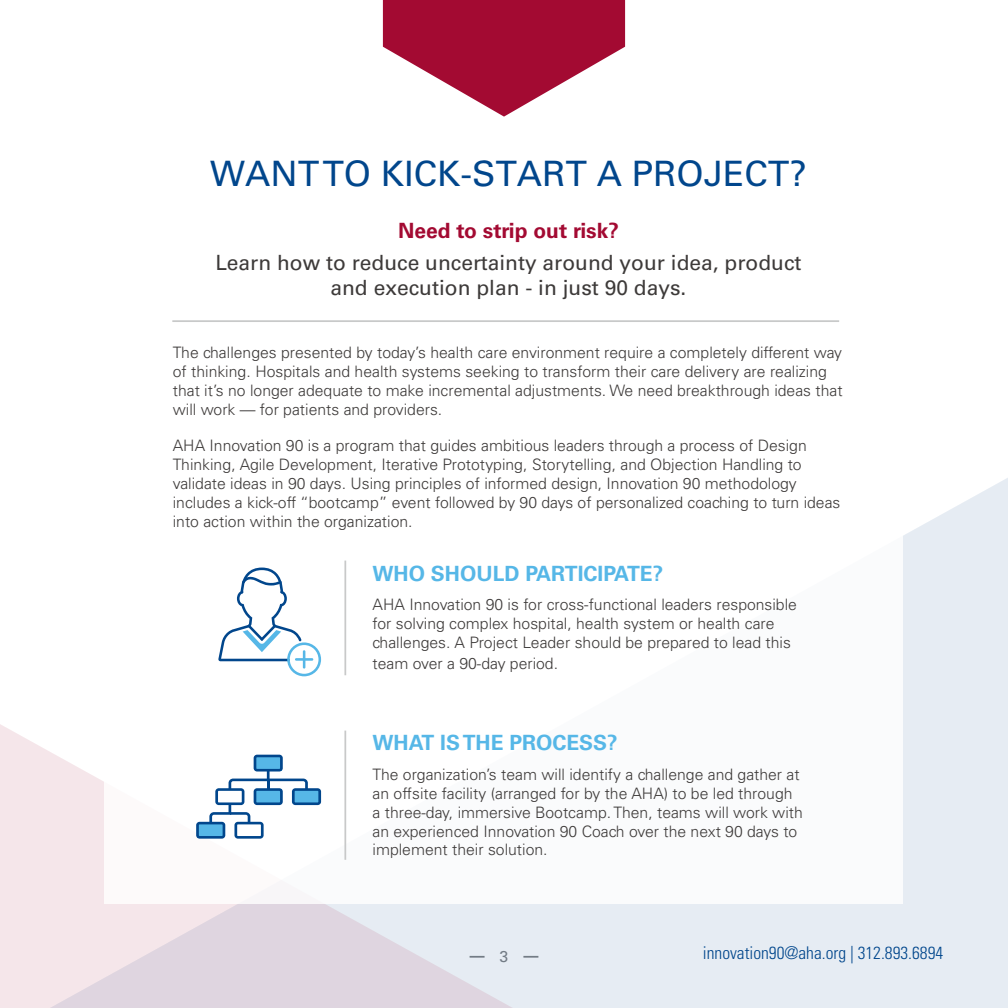
<style>
.page{position:relative;width:1008px;height:1008px;background:#fff}
.page>*{position:absolute;margin:0;border:0;box-sizing:border-box;transform-origin:0 0}
.t1{font:35px "Univers LT Std";color:#01468c}
.t2{font:21px/25.2px "Univers LT Std";color:#3d3a39;text-align:center}
.t3{font:700 21px "Univers LT Std";color:#56b7e7}
.t4{font:700 21px "Univers LT Std";color:#a30a32}
.t5{font:300 condensed 17.5px "Univers LT Std";color:#01468c}
.t6{font:300 15.75px/18.9px "Univers LT Std";color:#3d3a39}
.t7{font:15.75px "Univers LT Std";color:#808285}
</style>
<div class="page">
<div style="left:570px;top:478px;width:438px;height:530px;background:#e6ecf3"></div>
<svg style="left:0;top:724px;width:570px;height:284px;background:#eae2e9"></svg>
<div style="left:105px;top:105px;width:798px;height:798px;background:#fff"></div>
<hr style="left:172px;top:320px;width:667px;height:2px;background:#c8c9c9">
<hr style="left:344px;top:561px;width:2px;height:114px;background:#c8c9c9">
<svg style="left:218px;top:568px;width:103px;height:108px"></svg>
<hr style="left:344px;top:731px;width:2px;height:129px;background:#c8c9c9">
<svg style="left:196px;top:755px;width:125px;height:84px"></svg>
<svg style="left:383px;top:0;width:242px;height:117px"></svg>
<h1 class="t1" style="left:210px;top:153px;width:598px">WANT TO KICK-START A PROJECT?</h1>
<h2 class="t4" style="left:398px;top:219px;width:222px">Need to strip out risk?</h2>
<h2 class="t2" style="left:215px;top:250px;width:588px">Learn how to reduce uncertainty around your idea, product and execution plan - in just 90 days.</h2>
<p class="t6" style="left:173px;top:343px;width:671px">The challenges presented by today’s health care environment require a completely different way of thinking. Hospitals and health systems seeking to transform their care delivery are realizing that it’s no longer adequate to make incremental adjustments. We need breakthrough ideas that will work — for patients and providers.</p>
<p class="t6" style="left:173px;top:436px;width:669px">AHA Innovation 90 is a program that guides ambitious leaders through a process of Design Thinking, Agile Development, Iterative Prototyping, Storytelling, and Objection Handling to validate ideas in 90 days. Using principles of informed design, Innovation 90 methodology includes a kick-off “bootcamp” event followed by 90 days of personalized coaching to turn ideas into action within the organization.</p>
<h2 class="t3" style="left:373px;top:561px;width:292px">WHO SHOULD PARTICIPATE?</h2>
<p class="t6" style="left:373px;top:595px;width:426px">AHA Innovation 90 is for cross-functional leaders responsible for solving complex hospital, health system or health care challenges. A Project Leader should be prepared to lead this</p>
<p class="t6" style="left:373px;top:654px;width:187px">team over a 90-day period.</p>
<h2 class="t3" style="left:373px;top:731px;width:247px">WHAT IS THE PROCESS?</h2>
<p class="t6" style="left:373px;top:765px;width:432px">The organization’s team will identify a challenge and gather at an offsite facility (arranged for by the AHA) to be led through a three-day, immersive Bootcamp. Then, teams will work with an experienced Innovation 90 Coach over the next 90 days to implement their solution.</p>
<p class="t7" style="left:500px;top:947px;width:10px">3</p>
<p class="t5" style="left:703px;top:942px;width:242px">innovation90@aha.org | 312.893.6894</p>
</div>
